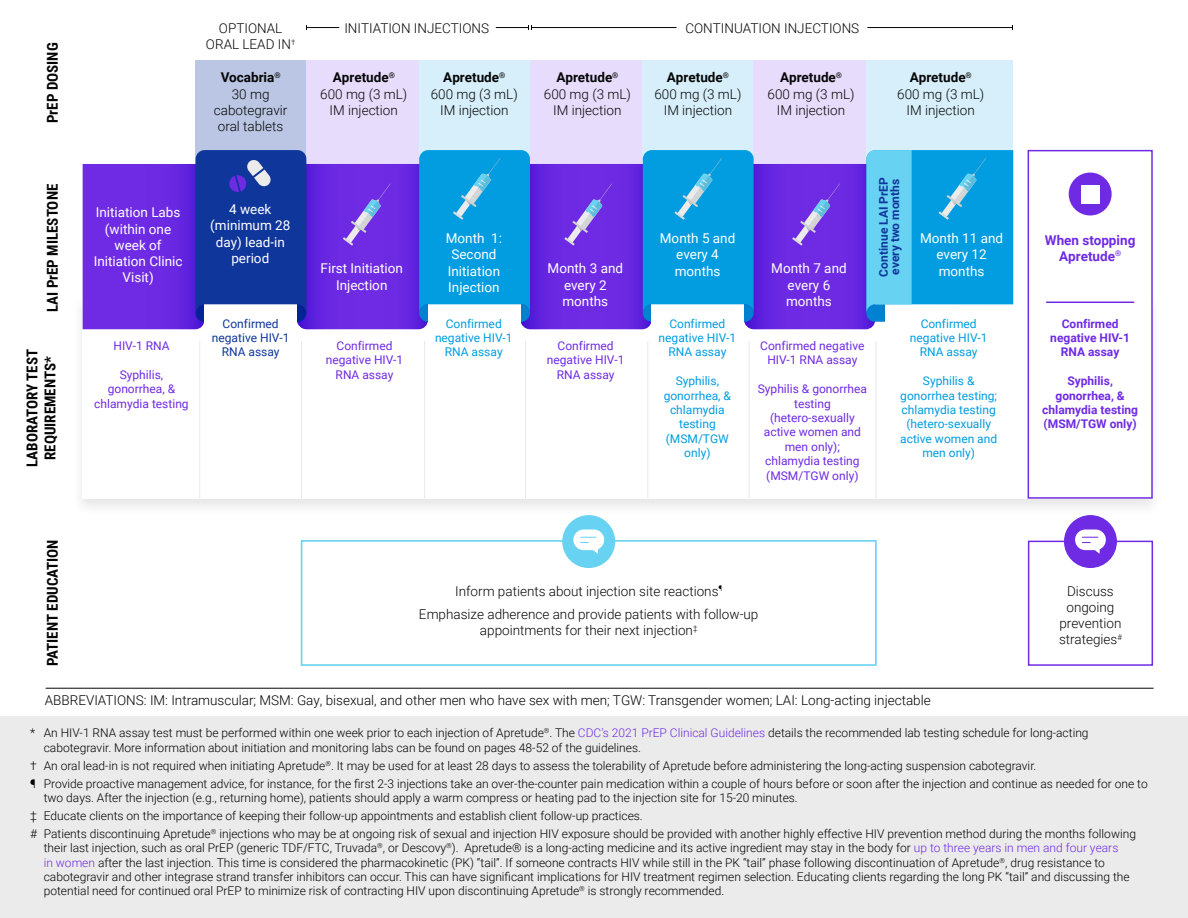
<style>
.page{position:relative;width:1188px;height:918px;background:#fff}
.page>*{position:absolute;margin:0;border:0;box-sizing:border-box;transform-origin:0 0}
.t1{font:700 15px/18px "Roboto Condensed";color:#060606;text-align:center}
.t2{font:300 13.5px/16.2px "Roboto";color:#060606;text-align:center}
.t3{font:13.5px/16.2px "Roboto";color:#fff;text-align:center}
.t4{font:300 13.5px "Roboto";color:#000}
.t5{font:700 13.5px/16.2px "Roboto";color:#6f2be4;text-align:center}
.t6{font:300 12px/14.4px "Roboto";color:#000}
.t7{font:12px/14.4px "Roboto";color:#6f2be4;text-align:center}
.t8{font:12px/14.4px "Roboto";color:#019de0;text-align:center}
.t9{font:700 12px/14.4px "Roboto";color:#6f2be4;text-align:center}
.t10{font:12px/14.4px "Roboto";color:#0f369b;text-align:center}
.t11{font:700 12px/11.4px "Roboto";color:#0f369b}
.s1{font-weight:700}
.s2{color:#6f2be4}
</style>
<div class="page">
<div style="left:1028px;top:150px;width:125px;height:349px;border:2px solid #6f2be4"></div>
<div style="left:1028px;top:541px;width:125px;height:125px;border:2px solid #6f2be4"></div>
<div style="left:529px;top:61px;width:114px;height:111px;background:#e7dcfb"></div>
<div style="left:419px;top:61px;width:111px;height:111px;background:#d6effa"></div>
<div style="left:753px;top:61px;width:113px;height:111px;background:#e7dcfb"></div>
<div style="left:643px;top:61px;width:110px;height:111px;background:#d6effa"></div>
<div style="left:866px;top:61px;width:147px;height:111px;background:#d6effa"></div>
<div style="left:305px;top:61px;width:114px;height:111px;background:#e7dcfb"></div>
<div style="left:195px;top:61px;width:111px;height:111px;background:#bac6e3"></div>
<svg style="left:83px;top:150px;width:930px;height:179px;background:#516bdd"></svg>
<hr style="left:307px;top:27px;width:32px;height:1px;background:#060606">
<hr style="left:496px;top:27px;width:32px;height:1px;background:#060606">
<hr style="left:532px;top:27px;width:144px;height:1px;background:#060606">
<hr style="left:867px;top:27px;width:145px;height:1px;background:#060606">
<div style="left:301px;top:540px;width:576px;height:126px;border:2px solid #68d2f2"></div>
<hr style="left:199px;top:341px;width:1px;height:158px;background:#ebebeb">
<hr style="left:301px;top:341px;width:1px;height:158px;background:#ebebeb">
<hr style="left:424px;top:341px;width:1px;height:158px;background:#ebebeb">
<hr style="left:525px;top:341px;width:1px;height:158px;background:#ebebeb">
<hr style="left:647px;top:341px;width:1px;height:158px;background:#ebebeb">
<hr style="left:749px;top:341px;width:1px;height:158px;background:#ebebeb">
<hr style="left:876px;top:341px;width:1px;height:158px;background:#ebebeb">
<hr style="left:1046px;top:302px;width:88px;height:1px;background:#6f2be4">
<div style="left:562px;top:515px;width:53px;height:53px;background:#68d2f2;border-radius:50%"></div>
<svg style="left:573px;top:530px;width:31px;height:24px"></svg>
<div style="left:1064px;top:515px;width:53px;height:53px;background:#6f2be4;border-radius:50%"></div>
<svg style="left:1075px;top:530px;width:31px;height:24px"></svg>
<div style="left:1069px;top:173px;width:43px;height:42px;background:#6f2be4;border-radius:50%"></div>
<div style="left:1081px;top:185px;width:18px;height:18px;background:#fff"></div>
<hr style="left:46px;top:688px;width:1108px;height:1px;background:#060606">
<div style="left:0;top:716px;width:1188px;height:202px;background:#ebebeb"></div>
<p class="t1" style="left:43px;top:123px;width:82px;rotate:-90deg">PrEP DOSING</p>
<p class="t1" style="left:43px;top:312px;width:130px;rotate:-90deg">LAI PrEP MILESTONE</p>
<p class="t1" style="left:23px;top:467px;width:119px;rotate:-90deg">LABORATORY TEST<br>REQUIREMENTS*</p>
<p class="t1" style="left:43px;top:666px;width:128px;rotate:-90deg">PATIENT EDUCATION</p>
<p class="t3" style="left:94px;top:204px;width:90px">Initiation Labs (within one week of<br>Initiation Clinic<br>Visit)</p>
<p class="t7" style="left:113px;top:338px;width:58px">HIV-1 RNA</p>
<p class="t7" style="left:94px;top:367px;width:96px">Syphilis, gonorrhea, &amp; chlamydia testing</p>
<p class="t2" style="left:206px;top:20px;width:91px">OPTIONAL<br>ORAL LEAD IN<sup>†</sup></p>
<p class="t2" style="left:344px;top:20px;width:146px">INITIATION INJECTIONS</p>
<p class="t2" style="left:685px;top:20px;width:175px">CONTINUATION INJECTIONS</p>
<p class="t2" style="left:214px;top:69px;width:75px"><span class="s1">Vocabria</span><sup>®<br></sup>30 mg cabotegravir oral tablets</p>
<p class="t3" style="left:210px;top:201px;width:82px">4 week (minimum 28 day) lead-in period</p>
<p class="t10" style="left:212px;top:316px;width:79px">Confirmed negative HIV-1<br>RNA assay</p>
<p class="t2" style="left:320px;top:69px;width:88px"><span class="s1">Apretude</span><sup>®<br></sup>600 mg (3 mL)<br>IM injection</p>
<p class="t3" style="left:321px;top:260px;width:84px">First Initiation<br>Injection</p>
<p class="t7" style="left:326px;top:338px;width:79px">Confirmed negative HIV-1<br>RNA assay</p>
<p class="t2" style="left:431px;top:69px;width:88px"><span class="s1">Apretude</span><sup>®<br></sup>600 mg (3 mL)<br>IM injection</p>
<p class="t2" style="left:768px;top:69px;width:88px"><span class="s1">Apretude</span><sup>®<br></sup>600 mg (3 mL)<br>IM injection</p>
<p class="t2" style="left:544px;top:69px;width:88px"><span class="s1">Apretude</span><sup>®<br></sup>600 mg (3 mL)<br>IM injection</p>
<p class="t2" style="left:654px;top:69px;width:88px"><span class="s1">Apretude</span><sup>®<br></sup>600 mg (3 mL)<br>IM injection</p>
<p class="t2" style="left:897px;top:69px;width:88px"><span class="s1">Apretude</span><sup>®<br></sup>600 mg (3 mL)<br>IM injection</p>
<p class="t3" style="left:446px;top:230px;width:58px;text-align:left">Month 1:<br>Second<br>Initiation<br>Injection</p>
<p class="t8" style="left:435px;top:316px;width:79px">Confirmed negative HIV-1<br>RNA assay</p>
<p class="t3" style="left:548px;top:260px;width:77px">Month 3 and every 2 months</p>
<p class="t3" style="left:660px;top:230px;width:77px">Month 5 and every 4 months</p>
<p class="t3" style="left:771px;top:260px;width:77px">Month 7 and every 6 months</p>
<p class="t8" style="left:659px;top:316px;width:79px">Confirmed negative HIV-1<br>RNA assay</p>
<p class="t8" style="left:664px;top:373px;width:69px">Syphilis, gonorrhea, &amp; chlamydia testing (MSM/TGW only)</p>
<p class="t7" style="left:547px;top:338px;width:79px">Confirmed negative HIV-1<br>RNA assay</p>
<p class="t7" style="left:760px;top:338px;width:106px">Confirmed negative<br>HIV-1 RNA assay</p>
<p class="t7" style="left:758px;top:381px;width:111px">Syphilis &amp; gonorrhea testing (hetero-sexually active women and men only); chlamydia testing (MSM/TGW only)</p>
<p class="t11" style="left:877px;top:277px;width:101px;rotate:-90deg">Continue LAI PrEP every two months</p>
<p class="t3" style="left:920px;top:230px;width:85px">Month 11 and every 12 months</p>
<p class="t5" style="left:1045px;top:231px;width:92px">When stopping<br>Apretude<sup>®</sup></p>
<p class="t8" style="left:910px;top:316px;width:79px">Confirmed negative HIV-1<br>RNA assay</p>
<p class="t8" style="left:900px;top:373px;width:99px">Syphilis &amp; gonorrhea testing; chlamydia testing (hetero-sexually active women and men only)</p>
<p class="t9" style="left:1050px;top:316px;width:81px">Confirmed negative HIV-1<br>RNA assay</p>
<p class="t9" style="left:1042px;top:373px;width:97px">Syphilis, gonorrhea, &amp; chlamydia testing (MSM/TGW only)</p>
<p class="t2" style="left:419px;top:578px;width:341px;line-height:23.7px">Inform patients about injection site reactions<sup>¶<br></sup>Emphasize adherence and provide patients with follow-up</p>
<p class="t2" style="left:480px;top:622px;width:219px">appointments for their next injection<sup>‡</sup></p>
<p class="t2" style="left:1059px;top:582px;width:64px">Discuss ongoing prevention strategies<sup>#</sup></p>
<p class="t4" style="left:45px;top:691px;width:887px">ABBREVIATIONS: IM: Intramuscular; MSM: Gay, bisexual, and other men who have sex with men; TGW: Transgender women; LAI: Long-acting injectable</p>
<p class="t6" style="left:44px;top:726px;width:1046px;text-indent:-14px">* An HIV-1 RNA assay test must be performed within one week prior to each injection of Apretude<sup>®</sup>. The <span class="s2">CDC’s 2021 PrEP Clinical Guidelines</span> details the recommended lab testing schedule for long-acting cabotegravir. More information about initiation and monitoring labs can be found on pages 48-52 of the guidelines.</p>
<p class="t6" style="left:30px;top:758px;width:1008px">† An oral lead-in is not required when initiating Apretude<sup>®</sup>. It may be used for at least 28 days to assess the tolerability of Apretude before administering the long-acting suspension cabotegravir.</p>
<p class="t6" style="left:44px;top:776px;width:1106px;text-indent:-14px">¶ Provide proactive management advice, for instance, for the first 2-3 injections take an over-the-counter pain medication within a couple of hours before or soon after the injection and continue as needed for one to two days. After the injection (e.g., returning home), patients should apply a warm compress or heating pad to the injection site for 15-20 minutes.</p>
<p class="t6" style="left:30px;top:808px;width:614px">‡ Educate clients on the importance of keeping their follow-up appointments and establish client follow-up practices.</p>
<p class="t6" style="left:44px;top:826px;width:1094px;text-indent:-14px"># Patients discontinuing Apretude<sup>®</sup> injections who may be at ongoing risk of sexual and injection HIV exposure should be provided with another highly effective HIV prevention method during the months following their last injection, such as oral PrEP (generic TDF/FTC, Truvada<sup>®</sup>, or Descovy<sup>®</sup>). Apretude® is a long-acting medicine and its active ingredient may stay in the body for <span class="s2">up to three years in men and four years<br>in women</span> after the last injection. This time is considered the pharmacokinetic (PK) “tail”. If someone contracts HIV while still in the PK “tail” phase following discontinuation of Apretude<sup>®</sup>, drug resistance to cabotegravir and other integrase strand transfer inhibitors can occur. This can have significant implications for HIV treatment regimen selection. Educating clients regarding the long PK “tail” and discussing the potential need for continued oral PrEP to minimize risk of contracting HIV upon discontinuing Apretude<sup>®</sup> is strongly recommended.</p>
</div>
